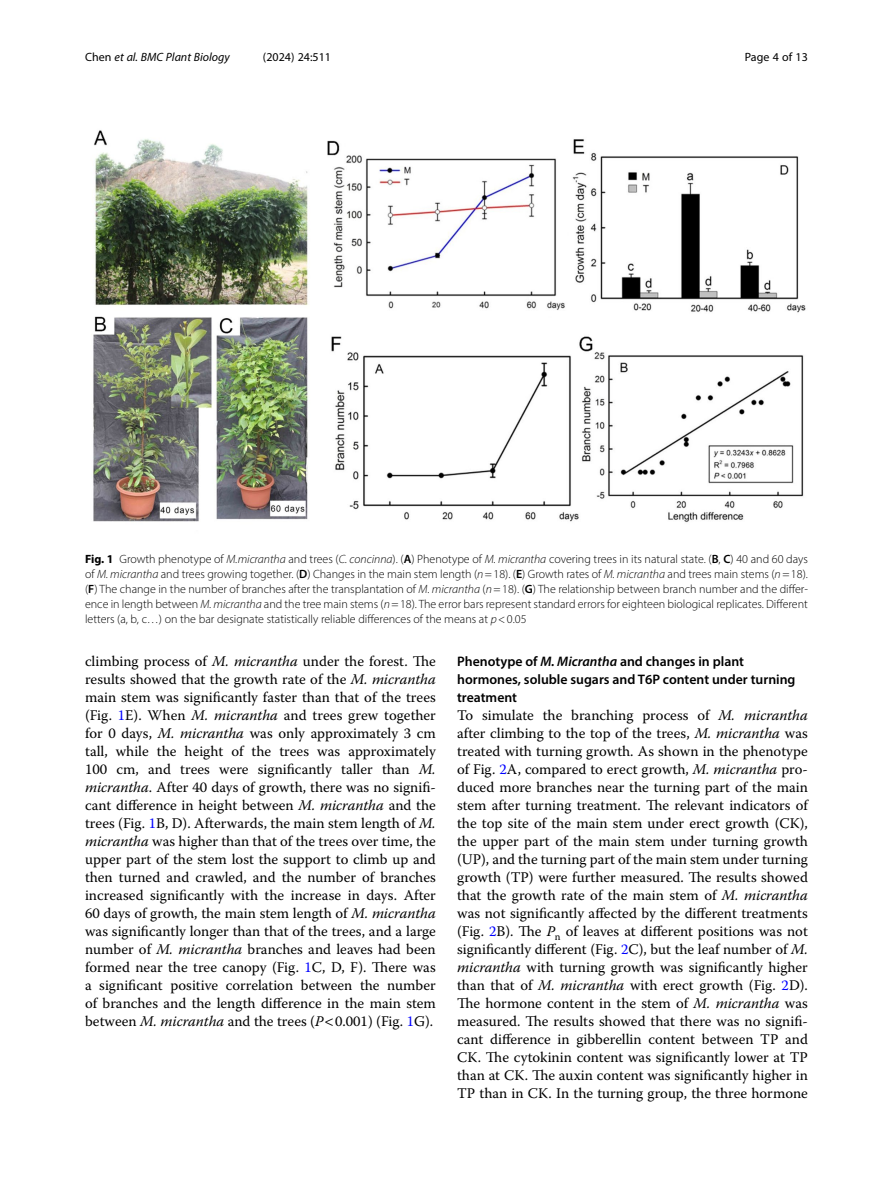
<style>
.page{position:relative;width:893px;height:1191px;background:#fff}
.page>*{position:absolute;margin:0;border:0;box-sizing:border-box;transform-origin:0 0}
.Body_Text{font:14.7px/18px "Warnock Pro";color:#000;text-align:justify}
.Head_2{font:600 13.8px/18px "Myriad Pro";color:#000}
.Figure_Caption{font:300 12px/15px "Myriad Pro";color:#000;text-align:justify}
.t1{font:italic 12px "Myriad Pro";color:#000}
.t2{font:12px "Myriad Pro";color:#000}
.s1{font-style:normal}
.s2{font-weight:700}
.s3{font-style:italic}
.s4{font-weight:600}
.s5{color:#00f}
</style>
<div class="page">
<img style="left:93px;top:130px;width:713px;height:393px">
<p class="t1" style="left:85px;top:50px;width:146px"><span class="s1">Chen</span> et al. BMC Plant Biology</p>
<p class="t2" style="left:263px;top:50px;width:70px">(2024) 24:511</p>
<p class="t2" style="left:745px;top:50px;width:65px">Page 4 of 13</p>
<p class="Figure_Caption" style="left:85px;top:551px;width:724px"><span class="s2">Fig. 1</span> Growth phenotype of <span class="s3">M.micrantha</span> and trees (<span class="s3">C. concinna</span>). (<span class="s4">A</span>) Phenotype of <span class="s3">M. micrantha</span> covering trees in its natural state. (<span class="s4">B</span>, <span class="s4">C</span>) 40 and 60 days of <span class="s3">M. micrantha</span> and trees growing together. (<span class="s4">D</span>) Changes in the main stem length (<span class="s3">n</span>=18). (<span class="s4">E</span>) Growth rates of <span class="s3">M. micrantha</span> and trees main stems (<span class="s3">n</span>=18). (<span class="s4">F</span>) The change in the number of branches after the transplantation of <span class="s3">M. micrantha</span> (<span class="s3">n</span>=18). (<span class="s4">G</span>) The relationship between branch number and the differ&shy;ence in length between <span class="s3">M. micrantha</span> and the tree main stems (<span class="s3">n</span>=18). The error bars represent standard errors for eighteen biological replicates. Different letters (a, b, c…) on the bar designate statistically reliable differences of the means at <span class="s3">p</span>&lt;0.05</p>
<p class="Body_Text" style="left:85px;top:652px;width:352px">climbing process of <span class="s3">M. micrantha</span> under the forest. The results showed that the growth rate of the <span class="s3">M. micrantha </span>main stem was significantly faster than that of the trees (Fig. <span class="s5">1</span>E). When <span class="s3">M. micrantha</span> and trees grew together for 0 days, <span class="s3">M. micrantha</span> was only approximately 3 cm tall, while the height of the trees was approximately 100 cm, and trees were significantly taller than <span class="s3">M. micrantha</span>. After 40 days of growth, there was no signifi&shy;cant difference in height between <span class="s3">M. micrantha</span> and the trees (Fig. <span class="s5">1</span>B, D). Afterwards, the main stem length of <span class="s3">M. micrantha</span> was higher than that of the trees over time, the upper part of the stem lost the support to climb up and then turned and crawled, and the number of branches increased significantly with the increase in days. After 60 days of growth, the main stem length of <span class="s3">M. micrantha </span>was significantly longer than that of the trees, and a large number of <span class="s3">M. micrantha</span> branches and leaves had been formed near the tree canopy (Fig. <span class="s5">1</span>C, D, F). There was a significant positive correlation between the number of branches and the length difference in the main stem between <span class="s3">M. micrantha</span> and the trees (<span class="s3">P</span> 0.001) (Fig. <span class="s5">1</span>G).</p>
<p class="Head_2" style="left:457px;top:652px;width:340px">Phenotype of <span class="s3">M. Micrantha</span> and changes in plant hormones, soluble sugars and T6P content under turning treatment</p>
<p class="Body_Text" style="left:457px;top:706px;width:352px">To simulate the branching process of <span class="s3">M. micrantha </span>after climbing to the top of the trees, <span class="s3">M. micrantha</span> was treated with turning growth. As shown in the phenotype of Fig. <span class="s5">2</span>A, compared to erect growth, <span class="s3">M. micrantha</span> pro&shy;duced more branches near the turning part of the main stem after turning treatment. The relevant indicators of the top site of the main stem under erect growth (CK), the upper part of the main stem under turning growth (UP), and the turning part of the main stem under turning growth (TP) were further measured. The results showed that the growth rate of the main stem of <span class="s3">M. micrantha </span>was not significantly affected by the different treatments (Fig. <span class="s5">2</span>B). The <span class="s3">P</span><sub>n</sub> of leaves at different positions was not significantly different (Fig. <span class="s5">2</span>C), but the leaf number of <span class="s3">M. micrantha</span> with turning growth was significantly higher than that of <span class="s3">M. micrantha</span> with erect growth (Fig. <span class="s5">2</span>D).<br>The hormone content in the stem of <span class="s3">M. micrantha</span> was measured. The results showed that there was no signifi&shy;cant difference in gibberellin content between TP and CK. The cytokinin content was significantly lower at TP than at CK. The auxin content was significantly higher in TP than in CK. In the turning group, the three hormone</p>
</div>
